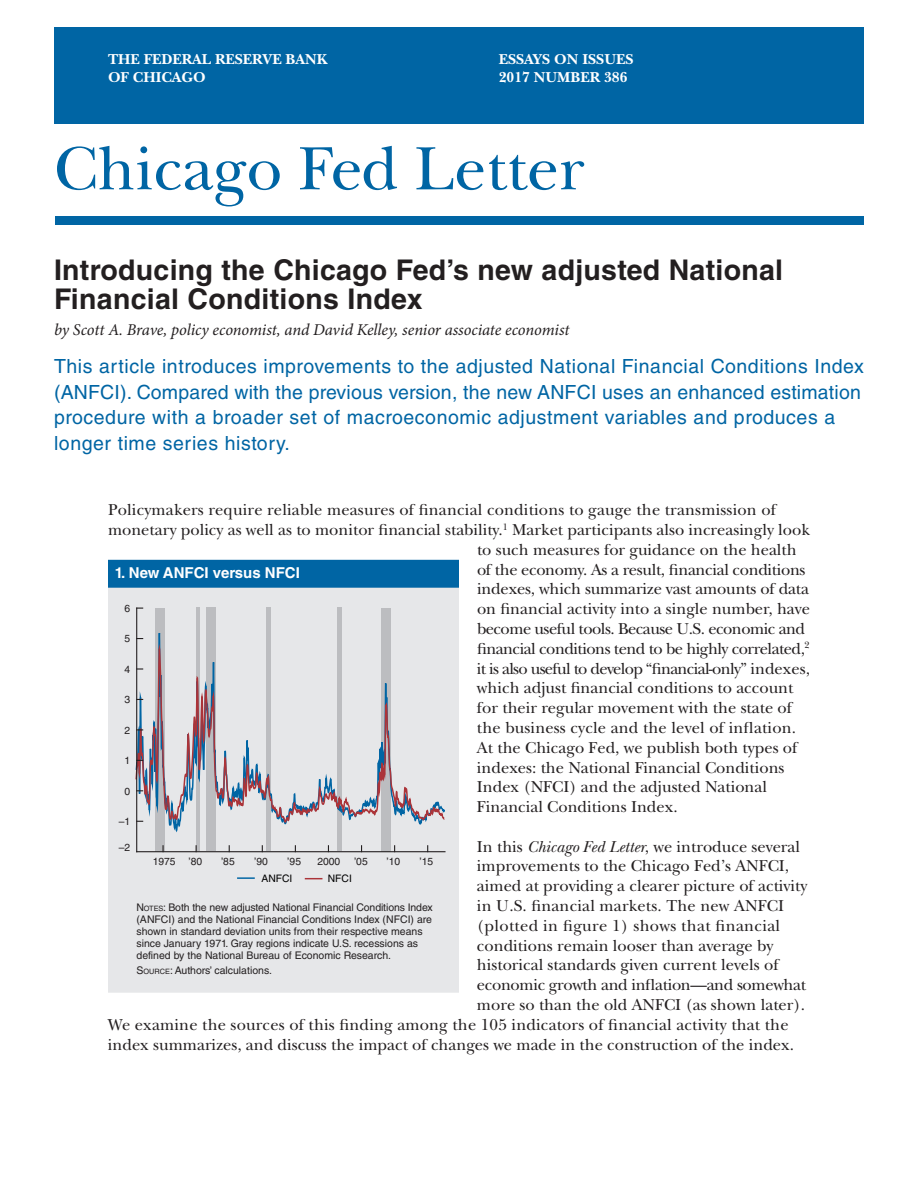
<style>
.page{position:relative;width:918px;height:1188px;background:#fff}
.page>*{position:absolute;margin:0;border:0;box-sizing:border-box;transform-origin:0 0}
.t1{font:63.75px "New Baskerville Std";color:#0065a4}
.headline{font:700 28.5px/28.5px "Helvetica LT Std";letter-spacing:.01em;color:#231f20}
.summary{font:19.5px/25.5px "Helvetica LT Std";letter-spacing:.03em;color:#0065a4}
.CFL_body_text{font:16.5px "New Baskerville Std";color:#231f20}
.CFL_body_text-2{font:16.5px "New Baskerville Std";letter-spacing:-.03em;color:#231f20}
.CFL_body_text-3{font:16.5px "New Baskerville Std";letter-spacing:-.02em;color:#231f20}
.author{font:italic 16.5px "Minion Pro";letter-spacing:-.005em;color:#231f20}
.CFL_body_text-4{font:16.5px "New Baskerville Std";letter-spacing:-.04em;color:#231f20}
.CFL_body_text-5{font:16.5px "New Baskerville Std";letter-spacing:.02em;color:#231f20}
.t2{font:700 15px/18px "New Baskerville Std";color:#fff}
.figure_title{font:700 15px "Helvetica LT Std";color:#fff}
.notes_and_sources{font:10.5px/12px "Helvetica LT Std";color:#231f20}
.t3{font:10.35px "Helvetica LT Std";color:#231f20}
.t4{font:10.35px "Helvetica LT Std";color:#000}
.s1{font-style:italic}
.s2{font-style:inherit}
.s3{font-size:7.35px}
</style>
<div class="page">
<div style="left:54px;top:27px;width:810px;height:96px;background:#0065a4"></div>
<div style="left:56px;top:216px;width:808px;height:9px;background:#0065a4"></div>
<div style="left:108px;top:560px;width:351px;height:433px;background:#e6e7e9"></div>
<div style="left:109px;top:561px;width:349px;height:26px;background:#0065a4"></div>
<div style="left:108px;top:560px;width:351px;height:28px;border:2px solid #0065a4"></div>
<div style="left:337px;top:607px;width:5px;height:244px;background:#bcbdc0"></div>
<hr style="left:196px;top:607px;width:4px;height:244px;background:#bcbdc0">
<div style="left:266px;top:607px;width:5px;height:244px;background:#bcbdc0"></div>
<div style="left:381px;top:608px;width:10px;height:244px;background:#bcbdc0"></div>
<div style="left:206px;top:607px;width:9px;height:244px;background:#bcbdc0"></div>
<div style="left:155px;top:608px;width:10px;height:243px;background:#bcbdc0"></div>
<svg style="left:135px;top:639px;width:310px;height:185px"></svg>
<hr style="left:137px;top:851px;width:308px;height:1px;background:#231f20">
<hr style="left:136px;top:608px;width:1px;height:244px;background:#231f20">
<svg style="left:137px;top:668px;width:6px;height:2px"></svg>
<svg style="left:237px;top:877px;width:18px;height:2px"></svg>
<svg style="left:305px;top:878px;width:17px;height:1px"></svg>
<p class="t2" style="left:108px;top:50px;width:221px">THE FEDERAL RESERVE BANK<br>OF CHICAGO</p>
<p class="t2" style="left:499px;top:50px;width:136px">ESSAYS ON ISSUES<br>2017 NUMBER 386</p>
<h1 class="t1" style="left:54px;top:132px;width:532px">Chicago Fed Letter</h1>
<p class="headline" style="left:54px;top:256px;width:731px">Introducing the Chicago Fed’s new adjusted National<br>Financial Conditions Index</p>
<p class="author" style="left:54px;top:319px;width:517px">by Scott A. Brave, policy economist, and David Kelley, senior associate economist</p>
<p class="summary" style="left:54px;top:353px;width:811px">This article introduces improvements to the adjusted National Financial Conditions Index (ANFCI). Compared with the previous version, the new ANFCI uses an enhanced estimation procedure with a broader set of macroeconomic adjustment variables and produces a longer time series history.</p>
<p class="CFL_body_text" style="left:108px;top:500px;width:670px">Policymakers require reliable measures of financial conditions to gauge the transmission of</p>
<p class="CFL_body_text" style="left:108px;top:520px;width:703px">monetary policy as well as to monitor financial stability.<sup>1</sup> Market participants also increasingly look</p>
<p class="CFL_body_text" style="left:477px;top:540px;width:321px">to such measures for guidance on the health</p>
<p class="CFL_body_text-3" style="left:477px;top:560px;width:330px">of the economy. As a result, financial conditions</p>
<p class="CFL_body_text" style="left:477px;top:580px;width:333px">indexes, which summarize vast amounts of data</p>
<p class="CFL_body_text" style="left:477px;top:599px;width:335px">on financial activity into a single number, have</p>
<p class="CFL_body_text-2" style="left:477px;top:619px;width:330px">become useful tools. Because U.S. economic and</p>
<p class="CFL_body_text-2" style="left:477px;top:639px;width:334px">financial conditions tend to be highly correlated,<sup>2</sup></p>
<p class="CFL_body_text-4" style="left:477px;top:659px;width:334px">it is also useful to develop “financial-only” indexes,</p>
<p class="CFL_body_text" style="left:477px;top:679px;width:318px">which adjust financial conditions to account</p>
<p class="CFL_body_text" style="left:477px;top:698px;width:317px">for their regular movement with the state of</p>
<p class="CFL_body_text" style="left:477px;top:718px;width:321px">the business cycle and the level of inflation.</p>
<p class="CFL_body_text" style="left:477px;top:738px;width:322px">At the Chicago Fed, we publish both types of</p>
<p class="CFL_body_text" style="left:477px;top:758px;width:309px">indexes: the National Financial Conditions</p>
<p class="CFL_body_text" style="left:477px;top:778px;width:292px">Index (NFCI) and the adjusted National</p>
<p class="CFL_body_text" style="left:477px;top:797px;width:202px">Financial Conditions Index.</p>
<p class="CFL_body_text" style="left:477px;top:837px;width:325px">In this <span class="s1">Chicago Fed Letter</span>, we introduce several</p>
<p class="CFL_body_text" style="left:477px;top:856px;width:314px">improvements to the Chicago Fed’s ANFCI,</p>
<p class="CFL_body_text" style="left:477px;top:876px;width:332px">aimed at providing a clearer picture of activity</p>
<p class="CFL_body_text" style="left:477px;top:896px;width:309px">in U.S. financial markets. The new ANFCI</p>
<p class="CFL_body_text-5" style="left:477px;top:916px;width:305px">(plotted in figure 1) shows that financial</p>
<p class="CFL_body_text" style="left:477px;top:936px;width:298px">conditions remain looser than average by</p>
<p class="CFL_body_text" style="left:477px;top:955px;width:303px">historical standards given current levels of</p>
<p class="CFL_body_text-3" style="left:477px;top:975px;width:331px">economic growth and inflation—and somewhat</p>
<p class="CFL_body_text" style="left:477px;top:995px;width:330px">more so than the old ANFCI (as shown later).</p>
<p class="CFL_body_text" style="left:108px;top:1015px;width:682px">We examine the sources of this finding among the 105 indicators of financial activity that the</p>
<p class="CFL_body_text" style="left:108px;top:1035px;width:688px">index summarizes, and discuss the impact of changes we made in the construction of the index.</p>
<p class="figure_title" style="left:115px;top:564px;width:187px">1. New ANFCI versus NFCI</p>
<p class="t3" style="left:124px;top:602px;width:7px">6</p>
<p class="t3" style="left:124px;top:633px;width:7px">5</p>
<p class="t3" style="left:124px;top:663px;width:7px">4</p>
<p class="t3" style="left:124px;top:694px;width:7px">3</p>
<p class="t3" style="left:124px;top:724px;width:7px">2</p>
<p class="t3" style="left:124px;top:755px;width:7px">1</p>
<p class="t3" style="left:124px;top:785px;width:7px">0</p>
<p class="t3" style="left:119px;top:816px;width:13px">–1</p>
<p class="t3" style="left:119px;top:842px;width:13px">–2</p>
<p class="t3" style="left:153px;top:855px;width:24px">1975</p>
<p class="t3" style="left:189px;top:855px;width:15px">’80</p>
<p class="t3" style="left:221px;top:855px;width:15px">’85</p>
<p class="t3" style="left:254px;top:855px;width:15px">’90</p>
<p class="t3" style="left:287px;top:855px;width:15px">’95</p>
<p class="t3" style="left:317px;top:855px;width:24px">2000</p>
<p class="t3" style="left:354px;top:855px;width:15px">’05</p>
<p class="t3" style="left:386px;top:855px;width:15px">’10</p>
<p class="t3" style="left:420px;top:855px;width:15px">’15</p>
<p class="t4" style="left:328px;top:872px;width:26px">NFCI</p>
<p class="t4" style="left:261px;top:872px;width:32px">ANFCI</p>
<p class="notes_and_sources" style="left:136px;top:901px;width:298px"><span class="s2">N</span><span class="s3">OTES</span><span class="s2">:</span> Both the new adjusted National Financial Conditions Index (ANFCI) and the National Financial Conditions Index (NFCI) are shown in standard deviation units from their respective means since January 1971. Gray regions indicate U.S. recessions as defined by the National Bureau of Economic Research.</p>
<p class="notes_and_sources" style="left:136px;top:964px;width:137px"><span class="s2">S</span><span class="s3">OURCE</span><span class="s2">:</span> Authors’ calculations.</p>
</div>
